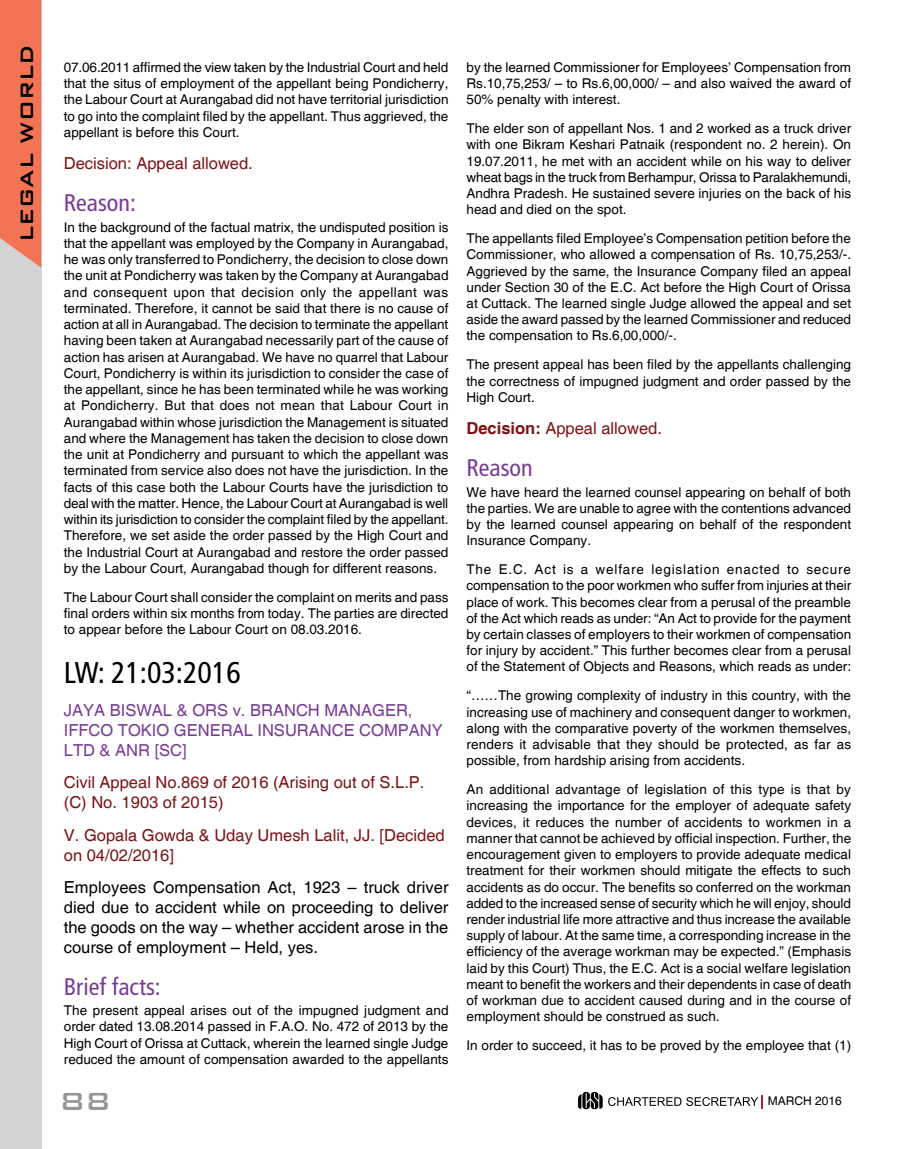
<style>
.page{position:relative;width:915px;height:1149px;background:#fff}
.page>*{position:absolute;margin:0;border:0;box-sizing:border-box;transform-origin:0 0}
.t1{font:500 33px "Bank Gothic BT";color:#939598}
.t2{font:condensed 30px "Frutiger";color:#000}
.t3{font:condensed 24px "Frutiger";color:#783a96}
.t4{font:500 24px "Bank Gothic BT";color:#000}
.t5{font:16.5px/19.8px "Helvetica";color:#7c1315}
.t6{font:16.5px/19.8px "Helvetica";color:#000;text-align:justify}
.t7{font:16.5px/19.8px "Helvetica";color:#783a96}
.t8{font:13.5px/16.2px "Helvetica";color:#000;text-align:justify}
.t9{font:12px "Helvetica";color:#000}
.s1{font-weight:700}
</style>
<div class="page">
<div style="left:0;top:0;width:42px;height:1148px;background:#d1d3d4"></div>
<div style="left:0;top:0;width:41px;height:267px;background:#f37453"></div>
<svg style="left:578px;top:1092px;width:24px;height:16px"></svg>
<svg style="left:608px;top:1095px;width:154px;height:12px"></svg>
<h3 class="t4" style="left:14px;top:242px;width:200px;rotate:-90deg">Legal world</h3>
<p class="t8" style="left:64px;top:59px;width:386px">07.06.2011 affirmed the view taken by the Industrial Court and held that the situs of employment of the appellant being Pondicherry, the Labour Court at Aurangabad did not have territorial jurisdiction to go into the complaint filed by the appellant. Thus aggrieved, the appellant is before this Court.</p>
<p class="t5" style="left:64px;top:154px;width:190px">Decision: Appeal allowed.</p>
<h3 class="t3" style="left:64px;top:189px;width:73px">Reason:</h3>
<p class="t8" style="left:64px;top:219px;width:386px">In the background of the factual matrix, the undisputed position is that the appellant was employed by the Company in Aurangabad, he was only transferred to Pondicherry, the decision to close down the unit at Pondicherry was taken by the Company at Aurangabad and consequent upon that decision only the appellant was terminated. Therefore, it cannot be said that there is no cause of action at all in Aurangabad. The decision to terminate the appellant having been taken at Aurangabad necessarily part of the cause of action has arisen at Aurangabad. We have no quarrel that Labour Court, Pondicherry is within its jurisdiction to consider the case of the appellant, since he has been terminated while he was working at Pondicherry. But that does not mean that Labour Court in Aurangabad within whose jurisdiction the Management is situated and where the Management has taken the decision to close down the unit at Pondicherry and pursuant to which the appellant was terminated from service also does not have the jurisdiction. In the facts of this case both the Labour Courts have the jurisdiction to deal with the matter. Hence, the Labour Court at Aurangabad is well within its jurisdiction to consider the complaint filed by the appellant.<br>Therefore, we set aside the order passed by the High Court and the Industrial Court at Aurangabad and restore the order passed by the Labour Court, Aurangabad though for different reasons.</p>
<p class="t8" style="left:64px;top:589px;width:386px">The Labour Court shall consider the complaint on merits and pass final orders within six months from today. The parties are directed to appear before the Labour Court on 08.03.2016.</p>
<h2 class="t2" style="left:64px;top:655px;width:178px">LW: 21:03:2016</h2>
<p class="t7" style="left:64px;top:700px;width:380px">JAYA BISWAL &amp; ORS v. BRANCH MANAGER,<br>IFFCO TOKIO GENERAL INSURANCE COMPANY<br>LTD &amp; ANR [SC]</p>
<p class="t5" style="left:64px;top:773px;width:362px">Civil Appeal No.869 of 2016 (Arising out of S.L.P. (C) No. 1903 of 2015)</p>
<p class="t5" style="left:64px;top:825px;width:382px">V. Gopala Gowda &amp; Uday Umesh Lalit, JJ. [Decided on 04/02/2016]</p>
<p class="t6" style="left:64px;top:878px;width:386px">Employees Compensation Act, 1923 – truck driver died due to accident while on proceeding to deliver the goods on the way – whether accident arose in the course of employment – Held, yes.</p>
<h3 class="t3" style="left:64px;top:971px;width:98px">Brief facts:</h3>
<p class="t8" style="left:64px;top:1002px;width:386px">The present appeal arises out of the impugned judgment and order dated 13.08.2014 passed in F.A.O. No. 472 of 2013 by the High Court of Orissa at Cuttack, wherein the learned single Judge reduced the amount of compensation awarded to the appellants</p>
<p class="t8" style="left:466px;top:59px;width:386px">by the learned Commissioner for Employees’ Compensation from Rs.10,75,253/ – to Rs.6,00,000/ – and also waived the award of 50% penalty with interest.</p>
<p class="t8" style="left:466px;top:121px;width:386px">The elder son of appellant Nos. 1 and 2 worked as a truck driver with one Bikram Keshari Patnaik (respondent no. 2 herein). On 19.07.2011, he met with an accident while on his way to deliver wheat bags in the truck from Berhampur, Orissa to Paralakhemundi, Andhra Pradesh. He sustained severe injuries on the back of his head and died on the spot.</p>
<p class="t8" style="left:466px;top:231px;width:386px">The appellants filed Employee’s Compensation petition before the Commissioner, who allowed a compensation of Rs. 10,75,253/-.<br>Aggrieved by the same, the Insurance Company filed an appeal under Section 30 of the E.C. Act before the High Court of Orissa at Cuttack. The learned single Judge allowed the appeal and set aside the award passed by the learned Commissioner and reduced the compensation to Rs.6,00,000/-.</p>
<p class="t8" style="left:466px;top:357px;width:386px">The present appeal has been filed by the appellants challenging the correctness of impugned judgment and order passed by the High Court.</p>
<p class="t5" style="left:466px;top:419px;width:197px"><span class="s1">Decision:</span> Appeal allowed.</p>
<h3 class="t3" style="left:466px;top:453px;width:68px">Reason</h3>
<p class="t8" style="left:466px;top:484px;width:386px">We have heard the learned counsel appearing on behalf of both the parties. We are unable to agree with the contentions advanced by the learned counsel appearing on behalf of the respondent Insurance Company.</p>
<p class="t8" style="left:466px;top:561px;width:386px">The E.C. Act is a welfare legislation enacted to secure compensation to the poor workmen who suffer from injuries at their place of work. This becomes clear from a perusal of the preamble of the Act which reads as under: “An Act to provide for the payment by certain classes of employers to their workmen of compensation for injury by accident.” This further becomes clear from a perusal of the Statement of Objects and Reasons, which reads as under:</p>
<p class="t8" style="left:466px;top:687px;width:386px">“……The growing complexity of industry in this country, with the increasing use of machinery and consequent danger to workmen, along with the comparative poverty of the workmen themselves, renders it advisable that they should be protected, as far as possible, from hardship arising from accidents.</p>
<p class="t8" style="left:466px;top:781px;width:386px">An additional advantage of legislation of this type is that by increasing the importance for the employer of adequate safety devices, it reduces the number of accidents to workmen in a manner that cannot be achieved by official inspection. Further, the encouragement given to employers to provide adequate medical treatment for their workmen should mitigate the effects to such accidents as do occur. The benefits so conferred on the workman added to the increased sense of security which he will enjoy, should render industrial life more attractive and thus increase the available supply of labour. At the same time, a corresponding increase in the efficiency of the average workman may be expected.” (Emphasis laid by this Court) Thus, the E.C. Act is a social welfare legislation meant to benefit the workers and their dependents in case of death of workman due to accident caused during and in the course of employment should be construed as such.</p>
<p class="t8" style="left:466px;top:1037px;width:386px">In order to succeed, it has to be proved by the employee that (1)</p>
<h1 class="t1" style="left:60px;top:1082px;width:53px">88</h1>
<p class="t9" style="left:767px;top:1093px;width:76px">March 2016</p>
</div>
